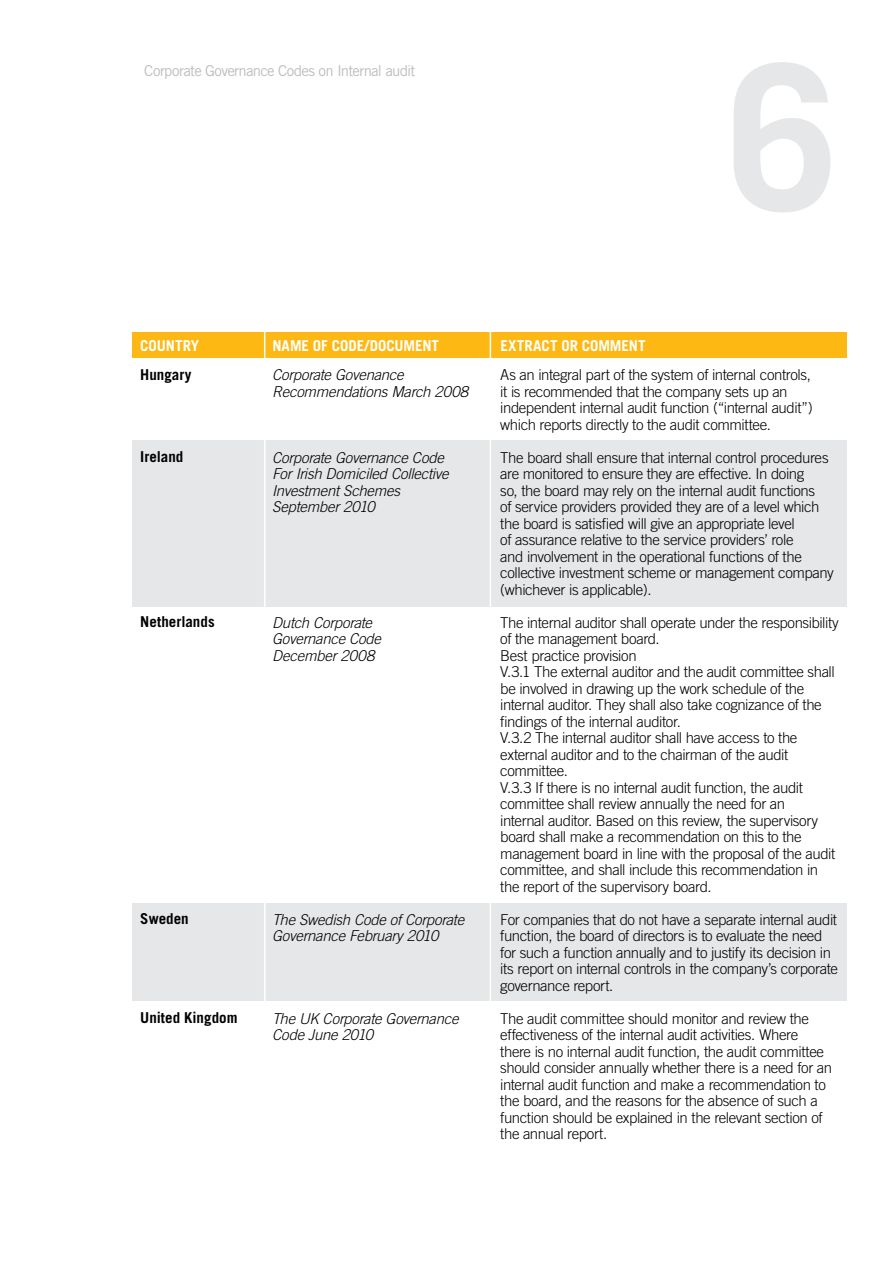
<style>
.page{position:relative;width:893px;height:1263px;background:#fff}
.page>*{position:absolute;margin:0;border:0;box-sizing:border-box;transform-origin:0 0}
.t1{font:700 202.5px "Trade Gothic";color:#e6e7e8}
.t2{font:300 15px/16.5px "Trade Gothic";letter-spacing:-.025em;color:#000}
.t3{font:italic 300 15px/16.5px "Trade Gothic";letter-spacing:-.015em;color:#000}
.t4{font:700 15px "Trade Gothic";color:#000}
.t5{font:700 15px "Trade Gothic";color:#fff}
.t6{font:15px "Trade Gothic";letter-spacing:-.05em;color:#bcbec0}
</style>
<div class="page">
<div style="left:132px;top:440px;width:714px;height:167px;background:#e6e7e8"></div>
<div style="left:132px;top:903px;width:714px;height:98px;background:#e6e7e8"></div>
<div style="left:132px;top:332px;width:714px;height:26px;background:#fdb813"></div>
<hr style="left:264px;top:320px;width:1px;height:824px;background:#fff">
<hr style="left:490px;top:320px;width:1px;height:824px;background:#fff">
<p class="t6" style="left:144px;top:62px;width:273px">Corporate Governance Codes on Internal audit</p>
<h1 class="t1" style="left:726px;top:14px;width:114px">6</h1>
<p class="t5" style="left:140px;top:336px;width:82px">COUNTRY NAME</p>
<p class="t5" style="left:313px;top:336px;width:84px">OF CODE/DOCUME</p>
<p class="t5" style="left:422px;top:336px;width:14px">NT</p>
<p class="t5" style="left:500px;top:336px;width:26px">EXTRACT</p>
<p class="t5" style="left:561px;top:336px;width:48px">OR COMME</p>
<p class="t5" style="left:629px;top:336px;width:15px">NT</p>
<p class="t4" style="left:140px;top:365px;width:53px">HUNGARY</p>
<p class="t4" style="left:140px;top:448px;width:45px">IRELAND</p>
<p class="t4" style="left:140px;top:613px;width:76px">NETHERLANDS</p>
<p class="t4" style="left:140px;top:910px;width:50px">SWEDEN</p>
<p class="t4" style="left:140px;top:1009px;width:99px">UNITED KINGDOM</p>
<p class="t3" style="left:272px;top:366px;width:198px">Corporate Govenance<br>Recommendations March 2008</p>
<p class="t3" style="left:272px;top:449px;width:178px">Corporate Governance Code<br>For Irish Domiciled Collective<br>Investment Schemes<br>September 2010</p>
<p class="t3" style="left:272px;top:614px;width:111px">Dutch Corporate<br>Governance Code<br>December 2008</p>
<p class="t3" style="left:272px;top:911px;width:194px">The Swedish Code of Corporate<br>Governance February 2010</p>
<p class="t3" style="left:272px;top:1010px;width:188px">The UK Corporate Governance<br>Code June 2010</p>
<p class="t2" style="left:500px;top:366px;width:314px">As an integral part of the system of internal controls, it is recommended that the company sets up an independent internal audit function (“internal audit”) which reports directly to the audit committee.</p>
<p class="t2" style="left:500px;top:449px;width:335px">The board shall ensure that internal control procedures are monitored to ensure they are effective. In doing<br>so, the board may rely on the internal audit functions<br>of service providers provided they are of a level which the board is satisfied will give an appropriate level<br>of assurance relative to the service providers’ role<br>and involvement in the operational functions of the collective investment scheme or management company (whichever is applicable).</p>
<p class="t2" style="left:500px;top:614px;width:340px">The internal auditor shall operate under the responsibility of the management board.<br>Best practice provision<br>V.3.1 The external auditor and the audit committee shall be involved in drawing up the work schedule of the internal auditor. They shall also take cognizance of the findings of the internal auditor.<br>V.3.2 The internal auditor shall have access to the external auditor and to the chairman of the audit committee.<br>V.3.3 If there is no internal audit function, the audit committee shall review annually the need for an<br>internal auditor. Based on this review, the supervisory board shall make a recommendation on this to the management board in line with the proposal of the audit committee, and shall include this recommendation in the report of the supervisory board.</p>
<p class="t2" style="left:500px;top:911px;width:339px">For companies that do not have a separate internal audit function, the board of directors is to evaluate the need for such a function annually and to justify its decision in its report on internal controls in the company’s corporate governance report.</p>
<p class="t2" style="left:500px;top:1010px;width:333px">The audit committee should monitor and review the effectiveness of the internal audit activities. Where there is no internal audit function, the audit committee should consider annually whether there is a need for an internal audit function and make a recommendation to the board, and the reasons for the absence of such a function should be explained in the relevant section of the annual report.</p>
</div>
